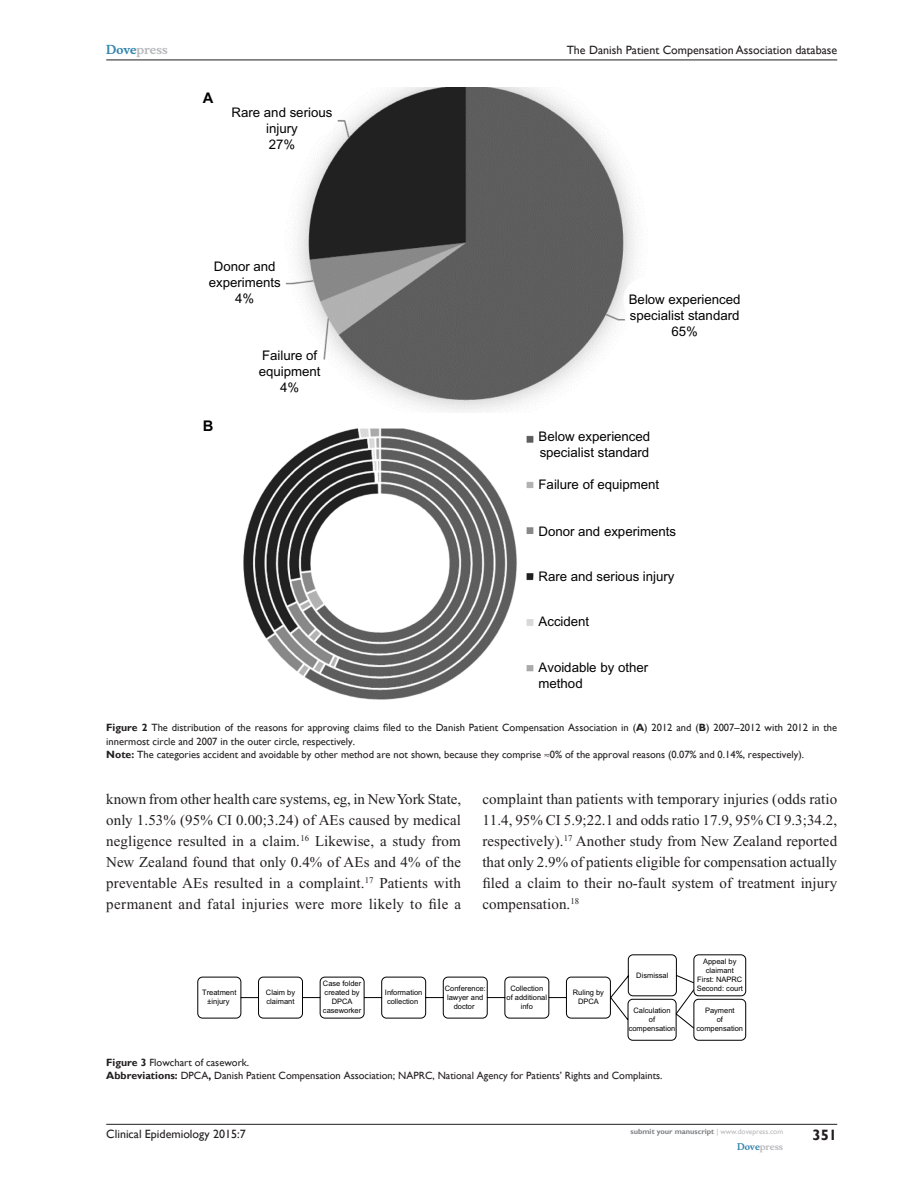
<style>
.page{position:relative;width:918px;height:1188px;background:#fff}
.page>*{position:absolute;margin:0;border:0;box-sizing:border-box;transform-origin:0 0}
.TxF{font:15px/21px "Times New Roman";letter-spacing:.01em;color:#231f20;text-align:justify}
.t1{font:700 15px "Gill Sans";color:#231f20}
.t2{font:700 14.7px "Arial";color:#000}
.t3{font:13.2px/15.9px "Arial";color:#000;text-align:center}
.t4{font:12px "Gill Sans";color:#231f20}
.t5{font:700 12px "Musee";color:#b8b9bc}
.FC{font:10.5px/13.5px "Gill Sans";color:#231f20}
.t6{font:700 9px "Musee";color:#b8b9bc}
.t7{font:7.5px/9px "Arial";color:#000;text-align:center}
.t8{font:700 7.5px "Gill Sans";color:#808285}
.s1{color:#3485ae}
.s2{font-weight:700}
.s3{font-weight:400;color:#b8b9bc}
</style>
<div class="page">
<hr style="left:106px;top:1124px;width:731px;height:1px;background:#231f20">
<hr style="left:106px;top:60px;width:731px;height:1px;background:#231f20">
<div style="left:694px;top:954px;width:52px;height:42px;border:1px solid #000;border-radius:5px"></div>
<div style="left:694px;top:999px;width:52px;height:42px;border:1px solid #000;border-radius:5px"></div>
<svg style="left:197px;top:954px;width:498px;height:87px"></svg>
<img style="left:243px;top:87px;width:393px;height:613px">
<p class="t5" style="left:106px;top:43px;width:63px"><span class="s1">Dove</span>press</p>
<p class="t2" style="left:203px;top:89px;width:12px">A</p>
<p class="t3" style="left:232px;top:105px;width:102px">Rare and serious injury<br>27%</p>
<p class="t3" style="left:209px;top:258px;width:74px">Donor and experiments<br>4%</p>
<p class="t2" style="left:203px;top:418px;width:12px">B</p>
<p class="t3" style="left:259px;top:348px;width:63px">Failure of equipment<br>4%</p>
<p class="t4" style="left:567px;top:43px;width:272px">The Danish Patient Compensation Association database</p>
<p class="t3" style="left:629px;top:292px;width:113px">Below experienced specialist standard<br>65%</p>
<p class="t3" style="left:539px;top:429px;width:113px;text-align:left">Below experienced specialist standard</p>
<p class="t3" style="left:539px;top:477px;width:122px">Failure of equipment</p>
<p class="t3" style="left:539px;top:523px;width:139px">Donor and experiments</p>
<p class="t3" style="left:539px;top:569px;width:138px">Rare and serious injury</p>
<p class="t3" style="left:539px;top:614px;width:52px">Accident</p>
<p class="t3" style="left:539px;top:659px;width:111px;text-align:left">Avoidable by other method</p>
<p class="FC" style="left:106px;top:721px;width:732px"><span class="s2">Figure 2</span> The distribution of the reasons for approving claims filed to the Danish Patient Compensation Association in (<span class="s2">A</span>) 2012 and (<span class="s2">B</span>) 2007–2012 with 2012 in the innermost circle and 2007 in the outer circle, respectively.</p>
<p class="FC" style="left:106px;top:748px;width:699px"><span class="s2">Note:</span> The categories accident and avoidable by other method are not shown, because they comprise ≈0% of the approval reasons (0.07% and 0.14%, respectively).</p>
<p class="TxF" style="left:106px;top:788px;width:356px">known from other health care systems, eg, in New York State, only 1.53% (95% CI 0.00;3.24) of AEs caused by medical negligence resulted in a claim.<sup>16</sup> Likewise, a study from New Zealand found that only 0.4% of AEs and 4% of the preventable AEs resulted in a complaint.<sup>17</sup> Patients with permanent and fatal injuries were more likely to file a</p>
<p class="TxF" style="left:482px;top:788px;width:356px">complaint than patients with temporary injuries (odds ratio 11.4, 95% CI 5.9;22.1 and odds ratio 17.9, 95% CI 9.3;34.2, respectively).<sup>17</sup> Another study from New Zealand reported that only 2.9% of patients eligible for compensation actually filed a claim to their no-fault system of treatment injury compensation.<sup>18</sup></p>
<p class="t7" style="left:202px;top:988px;width:36px">Treatment ±injury</p>
<p class="t7" style="left:266px;top:988px;width:31px;text-align:left">Claim by claimant</p>
<p class="t7" style="left:323px;top:979px;width:40px">Case folder created by<br>DPCA caseworker</p>
<p class="t7" style="left:385px;top:988px;width:39px;text-align:left">Information collection</p>
<p class="t7" style="left:445px;top:984px;width:42px">Conference: lawyer and doctor</p>
<p class="t7" style="left:507px;top:984px;width:42px">Collection of additional info</p>
<p class="t7" style="left:573px;top:988px;width:33px">Ruling by<br>DPCA</p>
<p class="t7" style="left:636px;top:971px;width:34px">Dismissal</p>
<p class="t7" style="left:697px;top:957px;width:48px">Appeal by claimant<br>First: NAPRC<br>Second: court</p>
<p class="t7" style="left:629px;top:1006px;width:48px">Calculation<br>of compensation</p>
<p class="t7" style="left:696px;top:1006px;width:48px">Payment<br>of compensation</p>
<p class="FC" style="left:106px;top:1056px;width:144px"><span class="s2">Figure 3</span> Flowchart of casework.</p>
<p class="FC" style="left:106px;top:1069px;width:558px"><span class="s2">Abbreviations:</span> DPCA<span class="s2">,</span> Danish Patient Compensation Association; NAPRC, National Agency for Patients’ Rights and Complaints.</p>
<p class="t4" style="left:106px;top:1127px;width:141px">Clinical Epidemiology 2015:7</p>
<p class="t8" style="left:631px;top:1127px;width:154px">submit your manuscript <span class="s3">| www.dovepress.com</span></p>
<p class="t6" style="left:737px;top:1141px;width:48px"><span class="s1">Dove</span>press</p>
<p class="t1" style="left:812px;top:1126px;width:26px">351</p>
</div>
